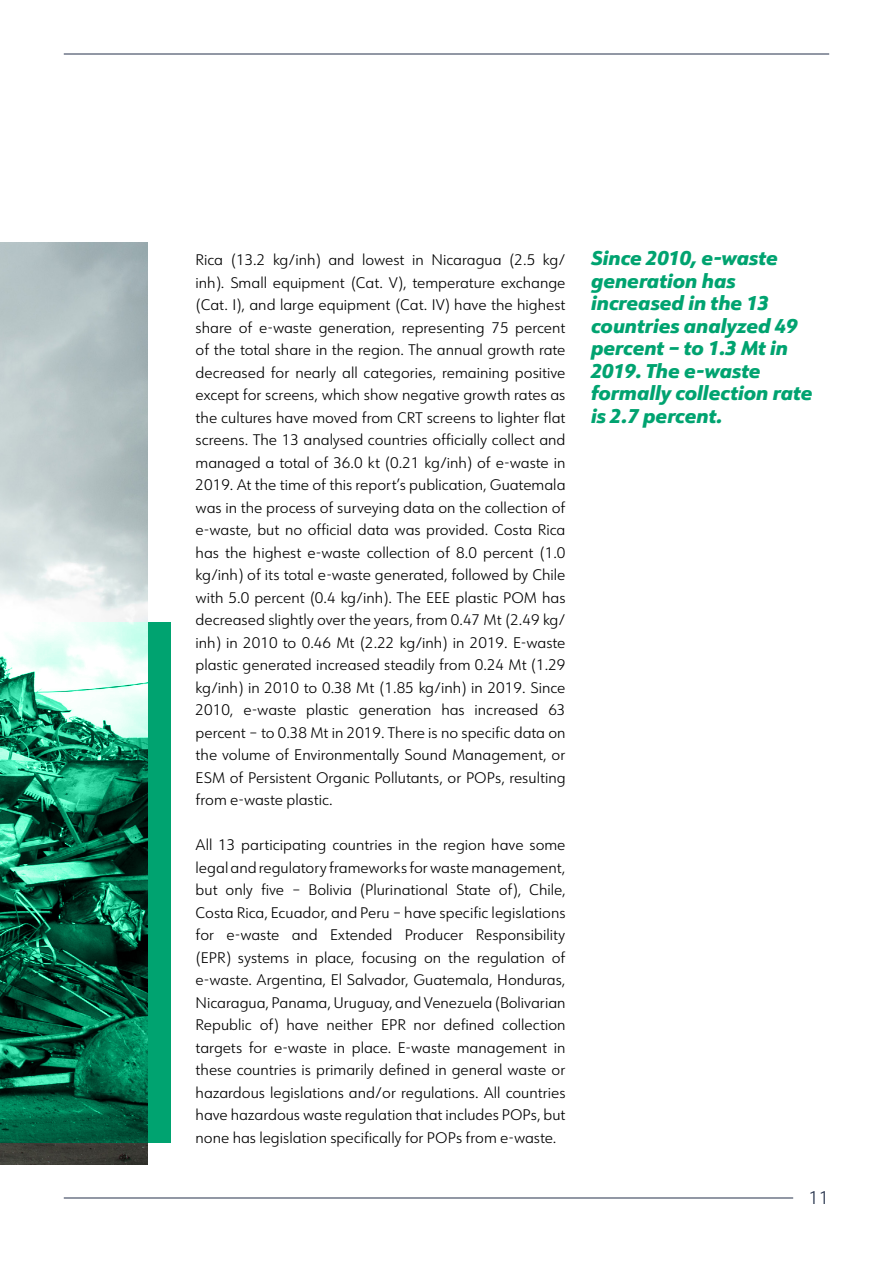
<style>
.page{position:relative;width:893px;height:1263px;background:#fff}
.page>*{position:absolute;margin:0;border:0;box-sizing:border-box;transform-origin:0 0}
.t1{font:italic 800 19.5px/22.5px "URW Form";color:#00a370}
.t2{font:300 18px "URW Form";color:#26324c}
.t3{font:300 15px/22.5px "URW Form";color:#000;text-align:justify}
</style>
<div class="page">
<hr style="left:64px;top:1198px;width:729px;height:1px;background:#26324c">
<hr style="left:64px;top:54px;width:765px;height:1px;background:#26324c">
<div style="left:0;top:623px;width:170px;height:520px;background:#00a370"></div>
<img style="left:0;top:243px;width:148px;height:922px">
<p class="t3" style="left:196px;top:248px;width:371px">Rica (13.2 kg/inh) and lowest in Nicaragua (2.5 kg/ inh). Small equipment (Cat. V), temperature exchange (Cat. I), and large equipment (Cat. IV) have the highest share of e-waste generation, representing 75 percent of the total share in the region. The annual growth rate decreased for nearly all categories, remaining positive except for screens, which show negative growth rates as the cultures have moved from CRT screens to lighter flat screens. The 13 analysed countries officially collect and managed a total of 36.0 kt (0.21 kg/inh) of e-waste in 2019. At the time of this report’s publication, Guatemala was in the process of surveying data on the collection of e-waste, but no official data was provided. Costa Rica has the highest e-waste collection of 8.0 percent (1.0 kg/inh) of its total e-waste generated, followed by Chile with 5.0 percent (0.4 kg/inh). The EEE plastic POM has decreased slightly over the years, from 0.47 Mt (2.49 kg/ inh) in 2010 to 0.46 Mt (2.22 kg/inh) in 2019. E-waste plastic generated increased steadily from 0.24 Mt (1.29 kg/inh) in 2010 to 0.38 Mt (1.85 kg/inh) in 2019. Since 2010, e-waste plastic generation has increased 63 percent – to 0.38 Mt in 2019. There is no specific data on the volume of Environmentally Sound Management, or ESM of Persistent Organic Pollutants, or POPs, resulting from e-waste plastic.</p>
<p class="t3" style="left:196px;top:833px;width:371px">All 13 participating countries in the region have some legal and regulatory frameworks for waste management, but only five – Bolivia (Plurinational State of), Chile, Costa Rica, Ecuador, and Peru – have specific legislations for e-waste and Extended Producer Responsibility (EPR) systems in place, focusing on the regulation of e-waste. Argentina, El Salvador, Guatemala, Honduras, Nicaragua, Panama, Uruguay, and Venezuela (Bolivarian Republic of) have neither EPR nor defined collection targets for e-waste in place. E-waste management in these countries is primarily defined in general waste or hazardous legislations and/or regulations. All countries have hazardous waste regulation that includes POPs, but none has legislation specifically for POPs from e-waste.</p>
<h1 class="t1" style="left:591px;top:246px;width:223px">Since 2010, e-waste generation has increased in the 13 countries analyzed 49 percent – to 1.3 Mt in<br>2019. The e-waste formally collection rate is 2.7 percent.</h1>
<p class="t2" style="left:809px;top:1186px;width:22px">11</p>
</div>
